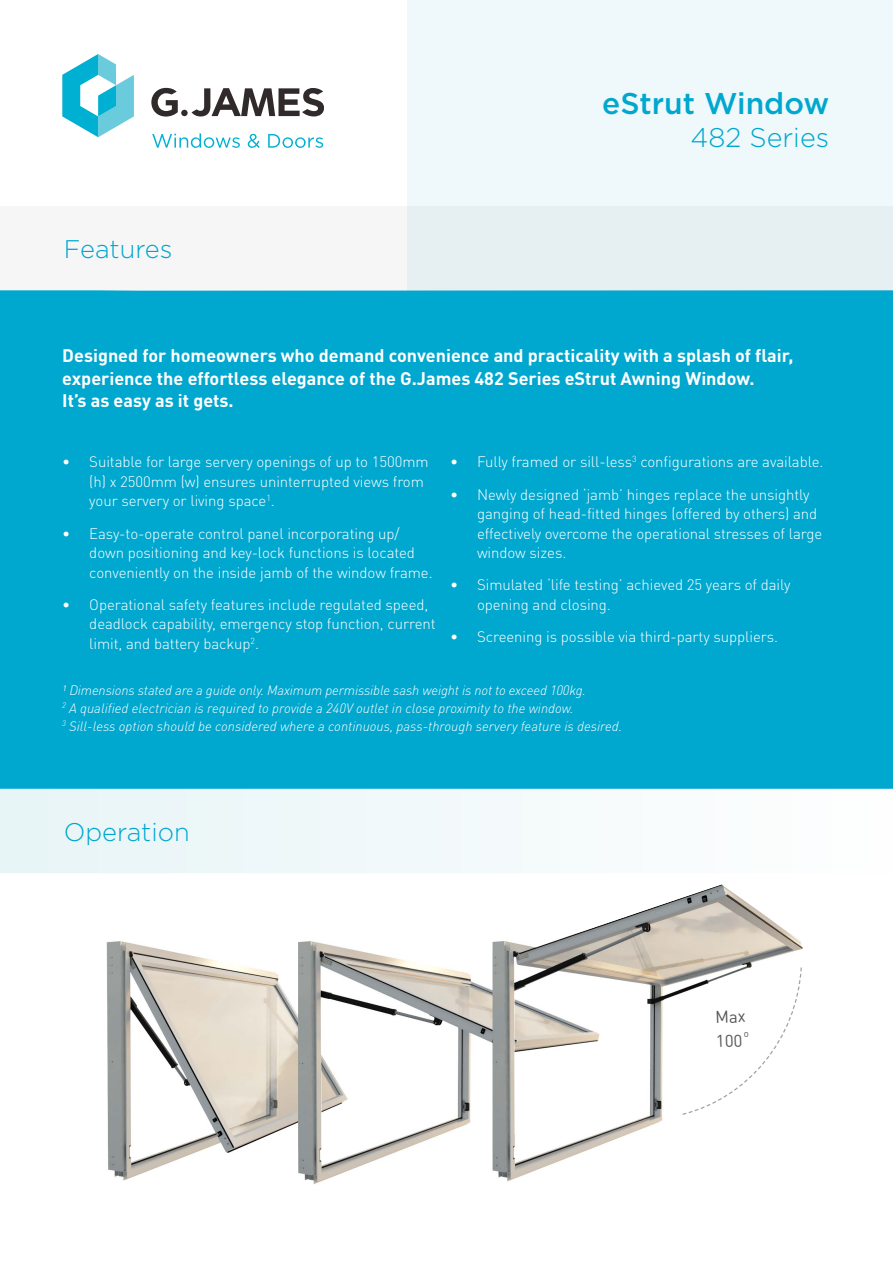
<style>
.page{position:relative;width:893px;height:1263px;background:#fff}
.page>*{position:absolute;margin:0;border:0;box-sizing:border-box;transform-origin:0 0}
.t1{font:500 30px "Gotham";color:#00a7cf}
.t2{font:300 27px "Gotham";color:#00a7cf}
.t3{font:300 25.5px "Gotham";color:#00a7cf}
.t4{font:700 18px/22.5px "DINOT";color:#fff}
.t5{font:16.95px/24.3px "DINOT";color:#58595b}
.t6{font:300 15px/19.5px "DINOT";letter-spacing:-.005em;color:#fff}
.t7{font:italic 300 13.5px/18px "DINOT";color:#fff}
</style>
<div class="page">
<div style="left:0;top:206px;width:893px;height:84px;background:#f6f6f7"></div>
<div style="left:0;top:290px;width:893px;height:499px;background:#00a7cf"></div>
<svg style="left:62px;top:54px;width:72px;height:83px"></svg>
<svg style="left:151px;top:88px;width:27px;height:29px"></svg>
<div style="left:181px;top:110px;width:7px;height:6px;background:#312a2a;border-radius:50%"></div>
<svg style="left:192px;top:88px;width:132px;height:28px"></svg>
<svg style="left:152px;top:133px;width:88px;height:15px"></svg>
<svg style="left:248px;top:134px;width:12px;height:14px"></svg>
<svg style="left:268px;top:134px;width:55px;height:14px"></svg>
<div style="left:407px;top:0;width:486px;height:290px;background:#eff8fa"></div>
<img style="left:106px;top:941px;width:192px;height:240px">
<img style="left:298px;top:941px;width:195px;height:243px">
<img style="left:493px;top:884px;width:310px;height:298px">
<svg style="left:681px;top:966px;width:122px;height:150px"></svg>
<h3 class="t3" style="left:64px;top:233px;width:110px">Features</h3>
<h1 class="t1" style="left:602px;top:84px;width:228px">eStrut Window</h1>
<h2 class="t2" style="left:690px;top:120px;width:140px">482 Series</h2>
<p class="t4" style="left:62px;top:344px;width:733px">Designed for homeowners who demand convenience and practicality with a splash of flair, experience the effortless elegance of the G.James 482 Series eStrut Awning Window.<br>It’s as easy as it gets.</p>
<p class="t6" style="left:89px;top:452px;width:341px;text-indent:-27px">• Suitable for large servery openings of up to 1500mm (h) x 2500mm (w) ensures uninterrupted views from your servery or living space<sup>1</sup>.</p>
<p class="t6" style="left:89px;top:523px;width:345px;text-indent:-27px">• Easy-to-operate control panel incorporating up/ down positioning and key-lock functions is located conveniently on the inside jamb of the window frame.</p>
<p class="t6" style="left:89px;top:595px;width:348px;text-indent:-27px">• Operational safety features include regulated speed, deadlock capability, emergency stop function, current limit, and battery backup<sup>2</sup>.</p>
<p class="t6" style="left:450px;top:452px;width:375px">• Fully framed or sill-less<sup>3</sup> configurations are available.</p>
<p class="t6" style="left:477px;top:484px;width:347px;text-indent:-27px">• Newly designed ‘jamb’ hinges replace the unsightly ganging of head-fitted hinges (offered by others) and effectively overcome the operational stresses of large window sizes.</p>
<p class="t6" style="left:477px;top:575px;width:315px;text-indent:-27px">• Simulated ‘life testing’ achieved 25 years of daily opening and closing.</p>
<p class="t6" style="left:450px;top:627px;width:330px">• Screening is possible via third-party suppliers.</p>
<p class="t7" style="left:62px;top:681px;width:561px">¹ Dimensions stated are a guide only. Maximum permissible sash weight is not to exceed 100kg.<br><sup>2</sup> A qualified electrician is required to provide a 240V outlet in close proximity to the window.<br><sup>3</sup> Sill-less option should be considered where a continuous, pass-through servery feature is desired.</p>
<h3 class="t3" style="left:64px;top:816px;width:127px">Operation</h3>
<p class="t5" style="left:715px;top:1004px;width:32px;rotate:-2deg">Max<br>100</p>
</div>
